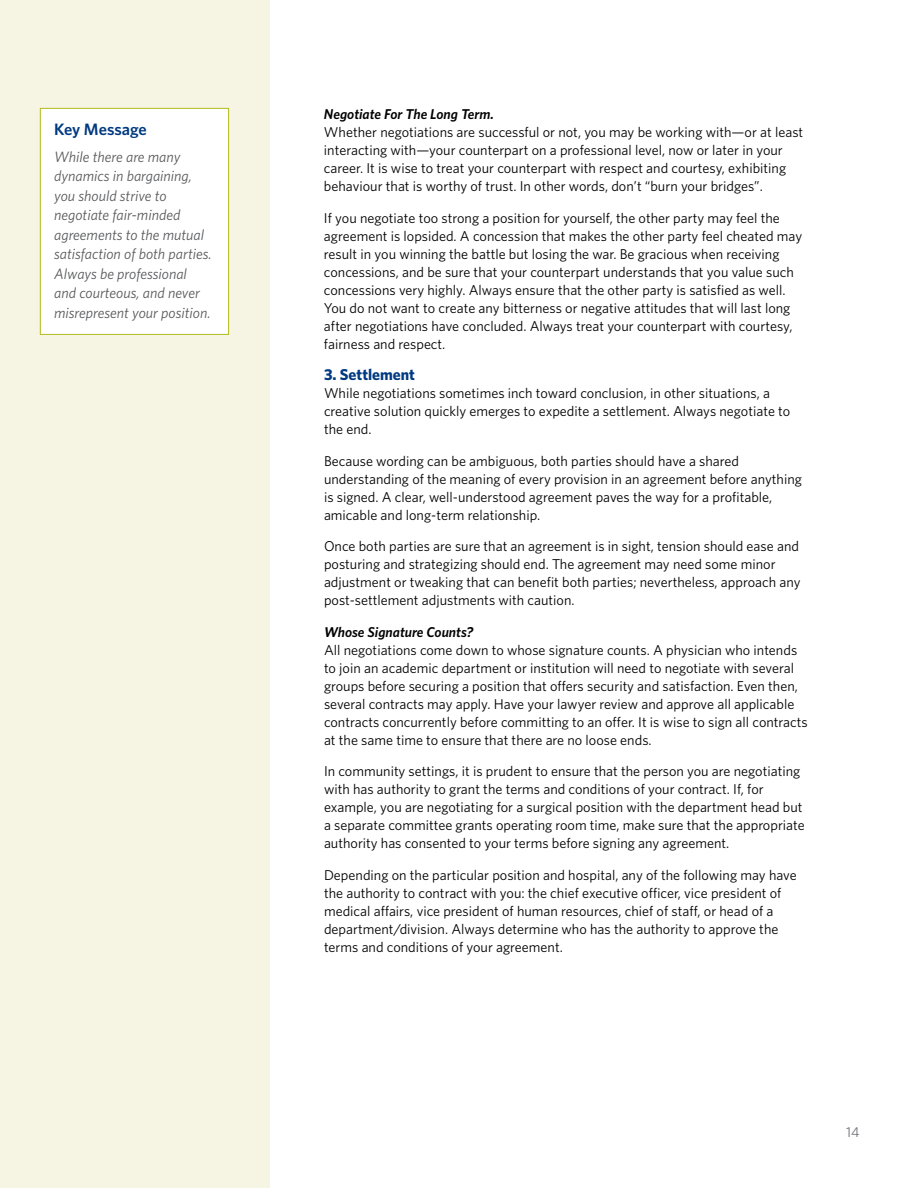
<style>
.page{position:relative;width:918px;height:1188px;background:#fff}
.page>*{position:absolute;margin:0;border:0;box-sizing:border-box;transform-origin:0 0}
.t1{font:600 16.5px "Whitney";color:#013a81}
.t2{font:700 15.75px "Whitney";color:#013a81}
.t3{font:italic 15px/19.5px "Whitney";color:#58595b}
.t4{font:14.25px/18px "Whitney";color:#000}
.t5{font:italic 600 14.25px "Whitney";color:#000}
.t6{font:14.25px "Whitney";color:#6d6e71}
</style>
<div class="page">
<div style="left:0;top:0;width:270px;height:1188px;background:#f6f4e2"></div>
<div style="left:40px;top:108px;width:189px;height:226px;background:#fff"></div>
<div style="left:40px;top:108px;width:189px;height:227px;border:1px solid #b2bb1e"></div>
<p class="t1" style="left:54px;top:119px;width:94px">Key Message</p>
<p class="t3" style="left:54px;top:146px;width:159px">While there are many dynamics in bargaining, you should strive to negotiate fair-minded agreements to the mutual satisfaction of both parties.<br>Always be professional and courteous, and never misrepresent your position.</p>
<p class="t5" style="left:324px;top:105px;width:172px">Negotiate For The Long Term.</p>
<p class="t4" style="left:324px;top:123px;width:481px">Whether negotiations are successful or not, you may be working with—or at least interacting with—your counterpart on a professional level, now or later in your career. It is wise to treat your counterpart with respect and courtesy, exhibiting behaviour that is worthy of trust. In other words, don’t “burn your bridges”.</p>
<p class="t4" style="left:324px;top:209px;width:480px">If you negotiate too strong a position for yourself, the other party may feel the agreement is lopsided. A concession that makes the other party feel cheated may result in you winning the battle but losing the war. Be gracious when receiving concessions, and be sure that your counterpart understands that you value such concessions very highly. Always ensure that the other party is satisfied as well.<br>You do not want to create any bitterness or negative attitudes that will last long after negotiations have concluded. Always treat your counterpart with courtesy, fairness and respect.</p>
<p class="t2" style="left:324px;top:364px;width:93px">3. Settlement</p>
<p class="t4" style="left:324px;top:384px;width:468px">While negotiations sometimes inch toward conclusion, in other situations, a creative solution quickly emerges to expedite a settlement. Always negotiate to the end.</p>
<p class="t4" style="left:324px;top:452px;width:479px">Because wording can be ambiguous, both parties should have a shared understanding of the meaning of every provision in an agreement before anything is signed. A clear, well-understood agreement paves the way for a profitable, amicable and long-term relationship.</p>
<p class="t4" style="left:324px;top:537px;width:478px">Once both parties are sure that an agreement is in sight, tension should ease and posturing and strategizing should end. The agreement may need some minor adjustment or tweaking that can benefit both parties; nevertheless, approach any post-settlement adjustments with caution.</p>
<p class="t5" style="left:324px;top:622px;width:151px">Whose Signature Counts?</p>
<p class="t4" style="left:324px;top:641px;width:485px">All negotiations come down to whose signature counts. A physician who intends to join an academic department or institution will need to negotiate with several groups before securing a position that offers security and satisfaction. Even then, several contracts may apply. Have your lawyer review and approve all applicable contracts concurrently before committing to an offer. It is wise to sign all contracts at the same time to ensure that there are no loose ends.</p>
<p class="t4" style="left:324px;top:762px;width:482px">In community settings, it is prudent to ensure that the person you are negotiating with has authority to grant the terms and conditions of your contract. If, for example, you are negotiating for a surgical position with the department head but a separate committee grants operating room time, make sure that the appropriate authority has consented to your terms before signing any agreement.</p>
<p class="t4" style="left:324px;top:866px;width:474px">Depending on the particular position and hospital, any of the following may have the authority to contract with you: the chief executive officer, vice president of medical affairs, vice president of human resources, chief of staff, or head of a department/division. Always determine who has the authority to approve the terms and conditions of your agreement.</p>
<p class="t6" style="left:846px;top:1122px;width:15px">14</p>
</div>
